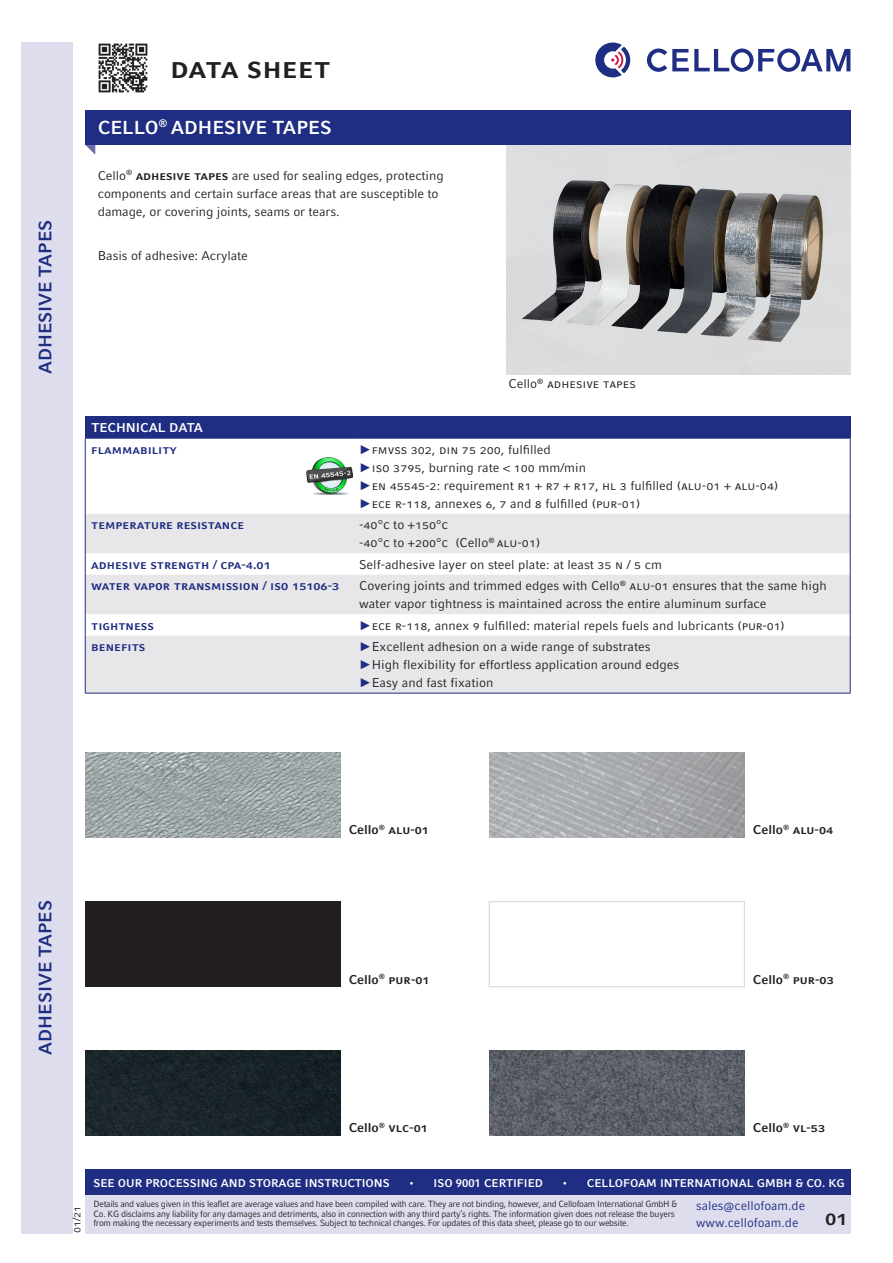
<style>
.page{position:relative;width:893px;height:1263px;background:#fff}
.page>*{position:absolute;margin:0;border:0;box-sizing:border-box;transform-origin:0 0}
.Aufzählungen{font:700 30px "Compatil Fact LT Pro";color:#231f20}
.t1{font:700 21px "Compatil Fact LT Pro";color:#231f20}
.Seitentitel{font:700 18.75px "Compatil Fact LT Pro";color:#fff}
.Überschrift{font:700 18px "Compatil Fact LT Pro";color:#1f2d82}
.Aufzählungen-2{font:12.75px/18px "Compatil Fact LT Pro";color:#231f20}
.Aufzählungen-3{font:700 12.75px "Compatil Fact LT Pro";color:#1f2d82}
.Aufzählungen-4{font:700 12.75px "Compatil Fact LT Pro";color:#231f20}
.t2{font:12.75px/16.5px "Compatil Fact LT Pro";color:#1f2d82}
.Überschrift-2{font:700 12.75px "Compatil Fact LT Pro";color:#fff}
.t3{font:700 11.25px "Compatil Fact LT Pro";color:#fff}
.Fließtext{font:11.25px "Compatil Fact LT Pro";color:#231f20}
.t4{font:9px/9.8px "Compatil Fact LT Pro";letter-spacing:-.03em;color:#231f20;scale:.96 1}
.s1{font-weight:700}
.s2{font-family:"Arial";color:#1f2d82}
</style>
<div class="page">
<div style="left:21px;top:43px;width:51px;height:1190px;background:#dddded"></div>
<img style="left:306px;top:457px;width:46px;height:38px">
<svg style="left:85px;top:145px;width:10px;height:10px"></svg>
<div style="left:85px;top:111px;width:765px;height:34px;background:#1f2d82"></div>
<img style="left:516px;top:162px;width:330px;height:194px">
<div style="left:85px;top:417px;width:765px;height:21px;background:#1f2d82"></div>
<svg style="left:86px;top:514px;width:764px;height:179px;fill:#e7e7e9"></svg>
<hr style="left:85px;top:438px;width:1px;height:76px;background:#1f2d82">
<hr style="left:85px;top:438px;width:268px;height:1px;background:#1f2d82">
<hr style="left:353px;top:438px;width:497px;height:1px;background:#1f2d82">
<hr style="left:850px;top:438px;width:1px;height:76px;background:#1f2d82">
<hr style="left:85px;top:514px;width:1px;height:39px;background:#1f2d82">
<hr style="left:850px;top:514px;width:1px;height:39px;background:#1f2d82">
<svg style="left:85px;top:553px;width:1px;height:22px"></svg>
<hr style="left:85px;top:575px;width:1px;height:39px;background:#1f2d82">
<svg style="left:85px;top:614px;width:1px;height:22px"></svg>
<svg style="left:850px;top:553px;width:1px;height:22px"></svg>
<hr style="left:850px;top:575px;width:1px;height:39px;background:#1f2d82">
<svg style="left:850px;top:614px;width:1px;height:22px"></svg>
<hr style="left:85px;top:636px;width:1px;height:57px;background:#1f2d82">
<hr style="left:85px;top:693px;width:268px;height:1px;background:#1f2d82">
<hr style="left:850px;top:636px;width:1px;height:57px;background:#1f2d82">
<hr style="left:353px;top:693px;width:497px;height:1px;background:#1f2d82">
<img style="left:98px;top:43px;width:50px;height:50px">
<img style="left:85px;top:753px;width:255px;height:85px">
<img style="left:489px;top:753px;width:255px;height:85px">
<div style="left:85px;top:902px;width:255px;height:85px;background:#231f20"></div>
<img style="left:85px;top:1050px;width:255px;height:85px">
<img style="left:489px;top:1050px;width:255px;height:85px">
<svg style="left:595px;top:43px;width:35px;height:34px"></svg>
<svg style="left:647px;top:49px;width:203px;height:23px"></svg>
<div style="left:85px;top:1171px;width:765px;height:62px;background:#dddded"></div>
<div style="left:85px;top:1169px;width:765px;height:26px;background:#1f2d82"></div>
<p class="Überschrift" style="left:35px;top:374px;width:156px;rotate:-90deg">ADHESIVE TAPES</p>
<p class="Aufzählungen" style="left:170px;top:49px;width:162px">data sheet</p>
<p class="Seitentitel" style="left:98px;top:116px;width:235px">CELLO<sup>®</sup> ADHESIVE TAPES</p>
<p class="Aufzählungen-2" style="left:98px;top:166px;width:347px">Cello<sup>®</sup> <span class="s1">adhesive tapes</span> are used for sealing edges, protecting components and certain surface areas that are susceptible to damage, or covering joints, seams or tears.</p>
<p class="Aufzählungen-2" style="left:98px;top:247px;width:151px">Basis of adhesive: Acrylate</p>
<p class="Aufzählungen-2" style="left:509px;top:375px;width:129px">Cello<sup>®</sup> adhesive tapes</p>
<p class="Überschrift-2" style="left:91px;top:420px;width:113px">TECHNICAL DATA</p>
<p class="Aufzählungen-3" style="left:91px;top:442px;width:87px">flammability</p>
<p class="Aufzählungen-2" style="left:359px;top:440px;width:421px"><span class="s2">►</span>fmvss 302, din 75 200, fulfilled<br><span class="s2">►</span>iso 3795, burning rate &lt; 100 mm/min<br><span class="s2">►</span>en 45545-2: requirement r1 + r7 + r17, hl 3 fulfilled (alu-01 + alu-04) <span class="s2">►</span>ece r-118, annexes 6, 7 and 8 fulfilled (pur-01)</p>
<p class="Aufzählungen-3" style="left:91px;top:517px;width:155px">temperature resistance</p>
<p class="Aufzählungen-2" style="left:359px;top:516px;width:183px">-40°c to +150°c<br>-40°c to +200°c (Cello<sup>®</sup> alu-01)</p>
<p class="Aufzählungen-3" style="left:91px;top:557px;width:181px">adhesive strength / cpa-4.01</p>
<p class="Aufzählungen-2" style="left:359px;top:555px;width:304px">Self-adhesive layer on steel plate: at least 35 n / 5 cm</p>
<p class="Aufzählungen-3" style="left:91px;top:578px;width:186px">Water vapor transmission / ISO</p>
<p class="Aufzählungen-3" style="left:292px;top:578px;width:48px">15106-3</p>
<p class="Aufzählungen-2" style="left:359px;top:577px;width:469px">Covering joints and trimmed edges with Cello<sup>®</sup> alu-01 ensures that the same high water vapor tightness is maintained across the entire aluminum surface</p>
<p class="Aufzählungen-3" style="left:91px;top:618px;width:64px">tightness</p>
<p class="Aufzählungen-2" style="left:359px;top:616px;width:427px"><span class="s2">►</span>ece r-118, annex 9 fulfilled: material repels fuels and lubricants (pur-01)</p>
<p class="Aufzählungen-3" style="left:91px;top:639px;width:56px">benefits</p>
<p class="Aufzählungen-2" style="left:359px;top:638px;width:322px"><span class="s2">►</span>Excellent adhesion on a wide range of substrates <span class="s2">►</span>High flexibility for effortless application around edges <span class="s2">►</span>Easy and fast fixation</p>
<p class="Überschrift" style="left:35px;top:1054px;width:156px;rotate:-90deg">ADHESIVE TAPES</p>
<p class="Aufzählungen-4" style="left:349px;top:822px;width:82px">Cello<sup>®</sup> alu-01</p>
<p class="Aufzählungen-4" style="left:753px;top:822px;width:82px">Cello<sup>®</sup> alu-04</p>
<p class="Aufzählungen-4" style="left:349px;top:971px;width:82px">Cello<sup>®</sup> pur-01</p>
<p class="Aufzählungen-4" style="left:753px;top:971px;width:82px">Cello<sup>®</sup> pur-03</p>
<p class="Aufzählungen-4" style="left:349px;top:1120px;width:81px">Cello<sup>®</sup> vlc-01</p>
<p class="Aufzählungen-4" style="left:753px;top:1120px;width:74px">Cello<sup>®</sup> vl-53</p>
<p class="Fließtext" style="left:70px;top:1233px;width:29px;rotate:-90deg">01/21</p>
<p class="t3" style="left:94px;top:1176px;width:298px">SEE OUR PROCESSING AND STORAGE INSTRUCTIONS</p>
<p class="t3" style="left:409px;top:1176px;width:136px">• ISO 9001 CERTIFIED</p>
<p class="t3" style="left:562px;top:1176px;width:284px">• CELLOFOAM INTERNATIONAL GMBH &amp; CO. KG</p>
<p class="t2" style="left:696px;top:1198px;width:110px">sales@cellofoam.de www.cellofoam.de</p>
<p class="t4" style="left:94px;top:1199px;width:610px">Details and values given in this leaflet are average values and have been compiled with care. They are not binding, however, and Cellofoam International GmbH &amp;<br>Co. KG disclaims any liability for any damages and detriments, also in connection with any third party’s rights. The information given does not release the buyers from making the necessary experiments and tests themselves. Subject to technical changes. For updates of this data sheet, please go to our website.</p>
<h2 class="t1" style="left:825px;top:1205px;width:24px">01</h2>
</div>
